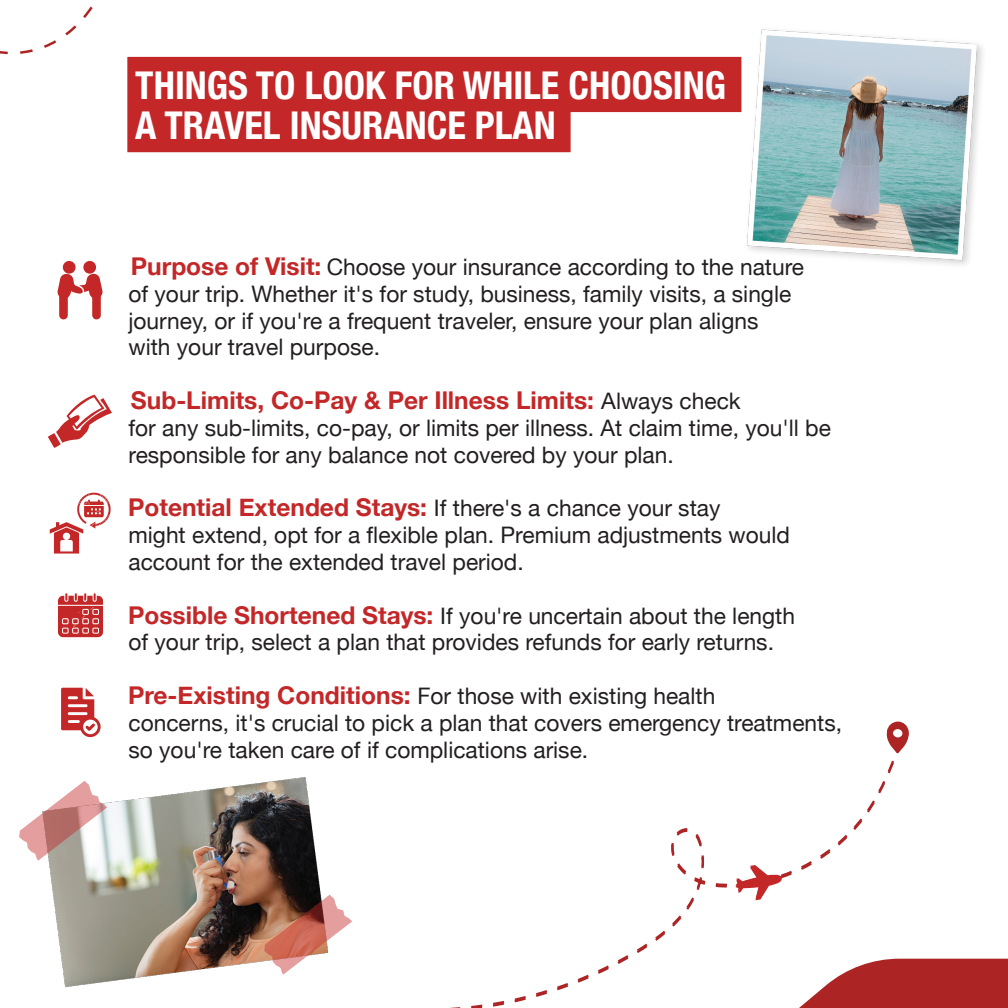
<style>
.page{position:relative;width:1008px;height:1008px;background:#fff}
.page>*{position:absolute;margin:0;border:0;box-sizing:border-box;transform-origin:0 0}
.t1{font:700 condensed 38.32px/40.6px "Helvetica Neue";color:#fff}
.t2{font:700 24.5px "Helvetica Neue";color:#c32728}
.t3{font:22.75px/26.8px "Helvetica Neue";color:#231f20}
.s1{font-weight:700;font-size:24.5px;color:#c32728}
.s2{font-weight:400;font-size:22.75px;color:#231f20}
</style>
<div class="page">
<img style="left:48px;top:29px;width:935px;height:959px">
<svg style="left:264px;top:895px;width:88px;height:80px"></svg>
<svg style="left:19px;top:781px;width:88px;height:80px"></svg>
<div style="left:901px;top:958px;width:107px;height:50px;background:#ad2424"></div>
<svg style="left:425px;top:746px;width:476px;height:262px"></svg>
<svg style="left:886px;top:722px;width:24px;height:32px"></svg>
<svg style="left:736px;top:865px;width:46px;height:35px"></svg>
<svg style="left:0;top:6px;width:95px;height:52px"></svg>
<svg style="left:48px;top:395px;width:64px;height:53px"></svg>
<svg style="left:50px;top:493px;width:61px;height:61px"></svg>
<svg style="left:58px;top:593px;width:45px;height:44px;background:#cf5556"></svg>
<svg style="left:61px;top:688px;width:40px;height:49px"></svg>
<svg style="left:57px;top:273px;width:46px;height:47px"></svg>
<div style="left:63px;top:261px;width:13px;height:13px;background:#c32728;border-radius:50%"></div>
<div style="left:83px;top:261px;width:13px;height:13px;background:#c32728;border-radius:50%"></div>
<svg style="left:127px;top:57px;width:614px;height:95px;background:#ca4041"></svg>
<h1 class="t1" style="left:135px;top:62px;width:592px">THINGS TO LOOK FOR WHILE CHOOSING<br>A TRAVEL INSURANCE PLAN</h1>
<p class="t3" style="left:128px;top:255px;width:677px"><span class="s1">Purpose of Visit:</span> Choose your insurance according to the nature of your trip. Whether it's for study, business, family visits, a single journey, or if you're a frequent traveler, ensure your plan aligns with your travel purpose.</p>
<p class="t2" style="left:131px;top:381px;width:611px">Sub-Limits, Co-Pay &amp; Per Illness Limits: <span class="s2">Always check</span></p>
<p class="t3" style="left:129px;top:416px;width:704px">for any sub-limits, co-pay, or limits per illness. At claim time, you'll be responsible for any balance not covered by your plan.</p>
<p class="t3" style="left:128px;top:496px;width:664px"><span class="s1">Potential Extended Stays:</span> If there's a chance your stay<br>might extend, opt for a flexible plan. Premium adjustments would account for the extended travel period.</p>
<p class="t3" style="left:128px;top:603px;width:669px"><span class="s1">Possible Shortened Stays:</span> If you're uncertain about the length of your trip, select a plan that provides refunds for early returns.</p>
<p class="t3" style="left:128px;top:684px;width:716px"><span class="s1">Pre-Existing Conditions:</span> For those with existing health<br>concerns, it's crucial to pick a plan that covers emergency treatments, so you're taken care of if complications arise.</p>
</div>
